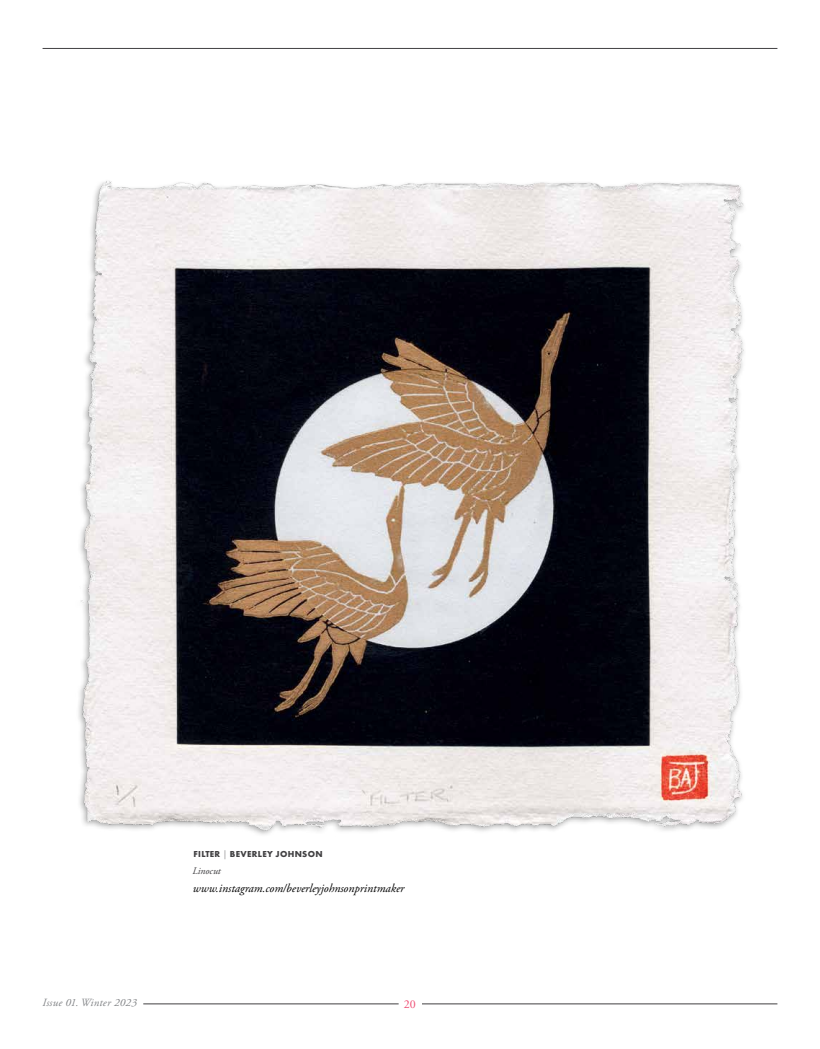
<style>
.page{position:relative;width:820px;height:1049px;background:#fff}
.page>*{position:absolute;margin:0;border:0;box-sizing:border-box;transform-origin:0 0}
.t1{font:italic 12px "Adobe Garamond Pro";color:#000}
.t2{font:12px "Adobe Garamond Pro";color:#ef4e74}
.t3{font:italic 11px "Adobe Garamond Pro";letter-spacing:.025em;color:#818386}
.t4{font:italic 10px "Adobe Garamond Pro";color:#414042}
.t5{font:700 9px "Futura PT";letter-spacing:.035em;color:#414042}
.s1{font-weight:300}
</style>
<div class="page">
<hr style="left:43px;top:48px;width:734px;height:1px;background:#414042">
<hr style="left:143px;top:1003px;width:255px;height:1px;background:#414042">
<hr style="left:419px;top:1003px;width:358px;height:1px;background:#414042">
<div style="left:398px;top:995px;width:23px;height:17px;background:#fff"></div>
<img style="left:78px;top:181px;width:666px;height:654px">
<p class="t5" style="left:193px;top:848px;width:130px">FILTER <span class="s1">|</span> BEVERLEY JOHNSON</p>
<p class="t4" style="left:192px;top:864px;width:30px">Linocut</p>
<p class="t1" style="left:193px;top:881px;width:213px">www.instagram.com/beverleyjohnsonprintmaker</p>
<p class="t3" style="left:43px;top:996px;width:96px">Issue 01. Winter 2023</p>
<p class="t2" style="left:404px;top:997px;width:13px">20</p>
</div>
